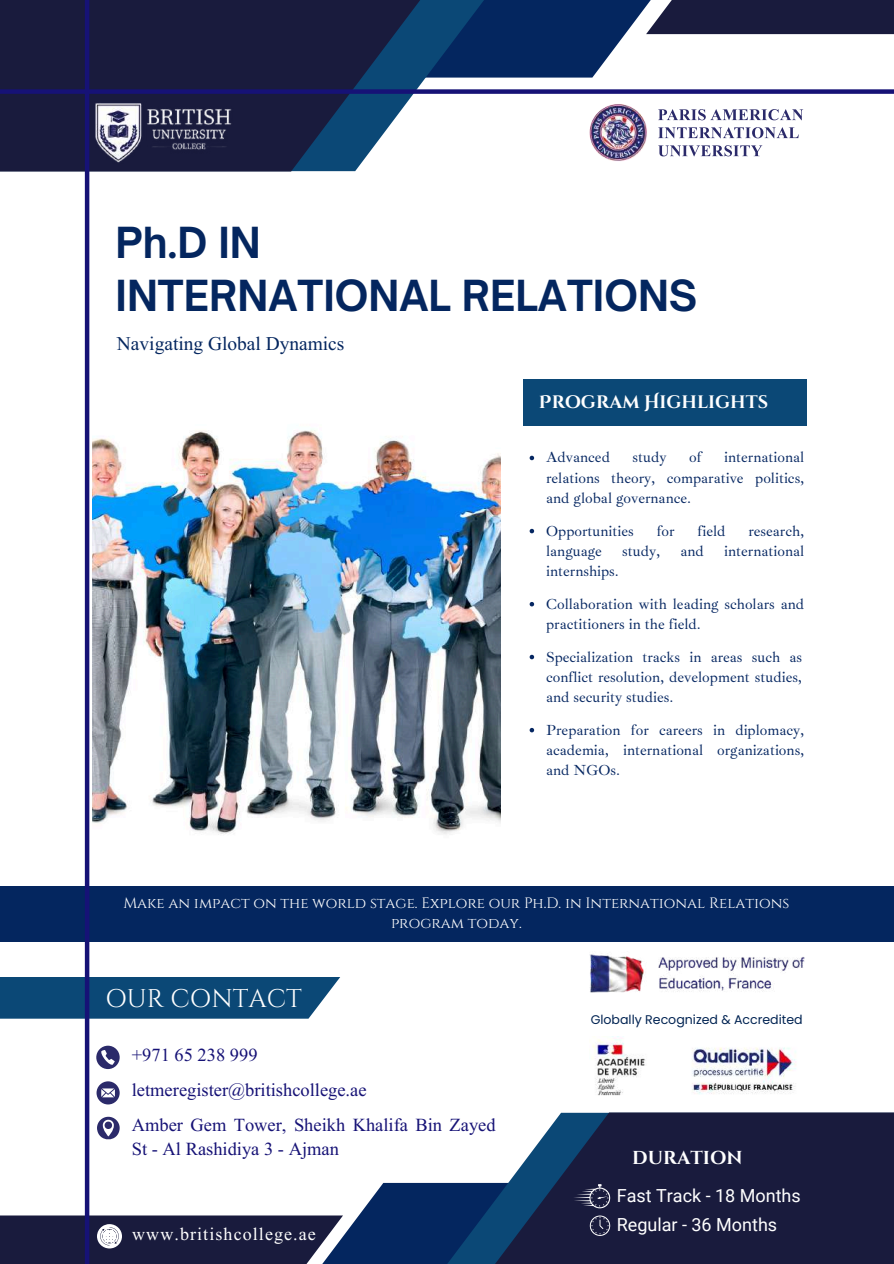
<style>
.page{position:relative;width:894px;height:1264px;background:#fff}
.page>*{position:absolute;margin:0;border:0;box-sizing:border-box;transform-origin:0 0}
.t1{font:700 40.95px/53.4px "Open Sauce One";color:#04265f}
.t2{font:25.5px "Cinzel";color:#fff}
.t3{font:19.35px "Jameel Noori Nastaleeq";color:#04265f}
.t4{font:700 18.75px "Cinzel";color:#fff}
.t5{font:18.45px/24.8px "Jameel Noori Nastaleeq";color:#161276}
.t6{font:18px/29.4px "Roboto";color:#fff}
.t7{font:18px "Jameel Noori Nastaleeq";letter-spacing:.06em;color:#fff}
.t8{font:700 18px "Cinzel Decorative";color:#fff}
.t9{font:15px/20.2px "Ibarra Real Nova";color:#062762;text-align:justify}
.t10{font:15px/20.2px "Cinzel";color:#fff;text-align:center}
.t11{font:12.6px "Poppins";color:#002352}
</style>
<div class="page">
<svg style="left:509px;top:0;width:166px;height:78px;fill:#04265f"></svg>
<svg style="left:444px;top:0;width:65px;height:78px;background:#062e64"></svg>
<div style="left:646px;top:0;width:247px;height:34px;background:#191b3d"></div>
<svg style="left:0;top:0;width:444px;height:171px;background:#283254"></svg>
<svg style="left:343px;top:1182px;width:102px;height:81px;background:#284576"></svg>
<svg style="left:445px;top:1182px;width:48px;height:81px;background:#093468"></svg>
<svg style="left:493px;top:1112px;width:400px;height:151px;background:#232b4d"></svg>
<div style="left:0;top:976px;width:340px;height:42px;background:#0b4876"></div>
<div style="left:0;top:886px;width:893px;height:55px;background:#04265f"></div>
<hr style="left:85px;top:0;width:4px;height:1263px;background:#161276">
<div style="left:0;top:89px;width:893px;height:5px;background:#161276"></div>
<img style="left:92px;top:430px;width:408px;height:405px">
<img style="left:89px;top:102px;width:148px;height:62px">
<svg style="left:658px;top:109px;width:145px;height:11px"></svg>
<svg style="left:658px;top:127px;width:140px;height:11px"></svg>
<svg style="left:658px;top:145px;width:104px;height:11px"></svg>
<img style="left:589px;top:104px;width:58px;height:57px">
<img style="left:592px;top:1036px;width:53px;height:60px">
<img style="left:692px;top:1047px;width:104px;height:47px">
<img style="left:589px;top:954px;width:215px;height:39px">
<svg style="left:97px;top:1116px;width:22px;height:24px"></svg>
<svg style="left:96px;top:1045px;width:24px;height:24px"></svg>
<svg style="left:96px;top:1081px;width:24px;height:23px"></svg>
<div style="left:522px;top:379px;width:284px;height:46px;background:#0b4876"></div>
<svg style="left:529px;top:456px;width:5px;height:4px"></svg>
<svg style="left:529px;top:529px;width:5px;height:4px"></svg>
<svg style="left:529px;top:602px;width:5px;height:4px"></svg>
<svg style="left:529px;top:728px;width:5px;height:4px"></svg>
<svg style="left:529px;top:654px;width:5px;height:5px"></svg>
<svg style="left:0;top:1215px;width:343px;height:48px;background:#292b4c"></svg>
<svg style="left:573px;top:1184px;width:37px;height:24px"></svg>
<svg style="left:589px;top:1215px;width:21px;height:20px"></svg>
<h1 class="t1" style="left:115px;top:215px;width:583px">Ph.D IN<br>INTERNATIONAL RELATIONS</h1>
<p class="t3" style="left:117px;top:331px;width:229px">Navigating Global Dynamics</p>
<p class="t8" style="left:539px;top:390px;width:230px">Program Highlights</p>
<p class="t9" style="left:546px;top:447px;width:65px">Advanced</p>
<p class="t9" style="left:632px;top:447px;width:35px">study</p>
<p class="t9" style="left:689px;top:447px;width:14px">of</p>
<p class="t9" style="left:546px;top:447px;width:259px;text-indent:178px">international relations theory, comparative politics, and global governance.</p>
<p class="t9" style="left:546px;top:520px;width:89px">Opportunities</p>
<p class="t9" style="left:656px;top:520px;width:19px">for</p>
<p class="t9" style="left:697px;top:520px;width:30px">field</p>
<p class="t9" style="left:748px;top:520px;width:57px">research,</p>
<p class="t9" style="left:546px;top:541px;width:57px">language</p>
<p class="t9" style="left:622px;top:541px;width:39px">study,</p>
<p class="t9" style="left:680px;top:541px;width:25px">and</p>
<p class="t9" style="left:724px;top:541px;width:82px">international</p>
<p class="t9" style="left:546px;top:555px;width:259px;line-height:32.5px">internships.<br>Collaboration with leading scholars and</p>
<p class="t9" style="left:546px;top:614px;width:156px">practitioners in the field.</p>
<p class="t9" style="left:546px;top:646px;width:257px">Specialization tracks in areas such as conflict resolution, development studies, and security studies.</p>
<p class="t9" style="left:546px;top:719px;width:259px">Preparation for careers in diplomacy, academia, international organizations, and NGOs.</p>
<p class="t10" style="left:123px;top:893px;width:667px">Make an impact on the world stage. Explore our Ph.D. in International Relations program today.</p>
<h2 class="t2" style="left:105px;top:981px;width:198px">OUR CONTACT</h2>
<p class="t5" style="left:132px;top:1038px;width:236px;line-height:35.5px">+971 65 238 999 letmeregister@britishcollege.ae</p>
<p class="t5" style="left:132px;top:1113px;width:365px">Amber Gem Tower, Sheikh Khalifa Bin Zayed<br>St - Al Rashidiya 3 - Ajman</p>
<p class="t7" style="left:132px;top:1222px;width:185px">www.britishcollege.ae</p>
<p class="t11" style="left:590px;top:1010px;width:213px">Globally Recognized &amp; Accredited</p>
<p class="t4" style="left:632px;top:1145px;width:112px">DURATION</p>
<p class="t6" style="left:616px;top:1180px;width:185px">Fast Track - 18 Months<br>Regular - 36 Months</p>
</div>
